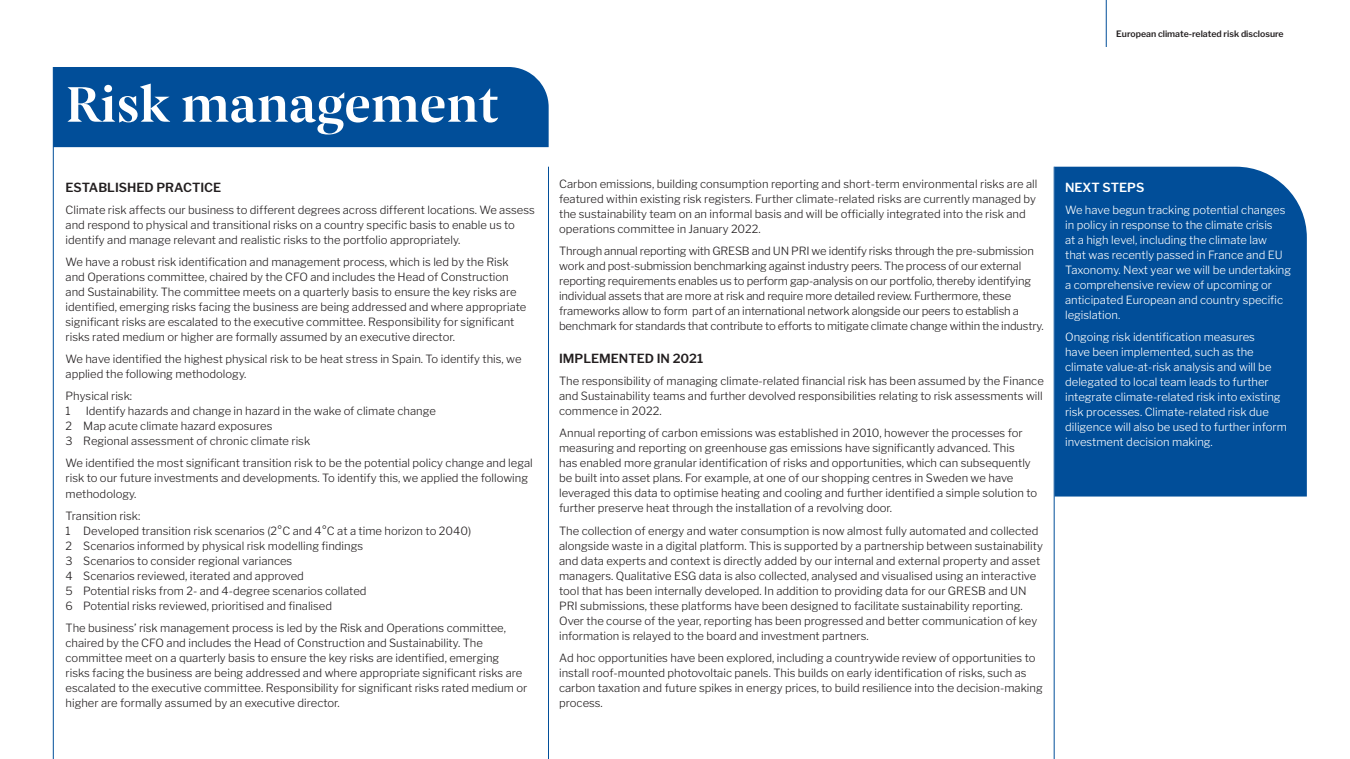
<style>
.page{position:relative;width:1350px;height:759px;background:#fff}
.page>*{position:absolute;margin:0;border:0;box-sizing:border-box;transform-origin:0 0}
.t1{font:55px "Grosvenor Headline";color:#fff}
.t2{font:600 12.5px "Libre Franklin";color:#231f20}
.t3{font:600 12.5px "Libre Franklin";color:#fff}
.t4{font:300 11.25px/15px "Libre Franklin";color:#231f20}
.t5{font:300 11.25px/15px "Libre Franklin";color:#fff}
.t6{font:600 8.75px "Libre Franklin";color:#231f20}
</style>
<div class="page">
<div style="left:1055px;top:167px;width:252px;height:329px;background:#014e99"></div>
<div style="left:54px;top:67px;width:495px;height:80px;background:#014e99"></div>
<hr style="left:548px;top:167px;width:1px;height:591px;background:#014e99">
<hr style="left:53px;top:67px;width:1px;height:691px;background:#014e99">
<hr style="left:1054px;top:167px;width:1px;height:591px;background:#014e99">
<hr style="left:1106px;top:0;width:1px;height:47px;background:#014e99">
<h1 class="t1" style="left:66px;top:64px;width:435px">Risk management</h1>
<p class="t2" style="left:66px;top:180px;width:157px">ESTABLISHED PRACTICE</p>
<p class="t4" style="left:66px;top:202px;width:471px">Climate risk affects our business to different degrees across different locations. We assess and respond to physical and transitional risks on a country specific basis to enable us to identify and manage relevant and realistic risks to the portfolio appropriately.</p>
<p class="t4" style="left:66px;top:254px;width:462px">We have a robust risk identification and management process, which is led by the Risk and Operations committee, chaired by the CFO and includes the Head of Construction and Sustainability. The committee meets on a quarterly basis to ensure the key risks are identified, emerging risks facing the business are being addressed and where appropriate significant risks are escalated to the executive committee. Responsibility for significant risks rated medium or higher are formally assumed by an executive director.</p>
<p class="t4" style="left:66px;top:351px;width:458px">We have identified the highest physical risk to be heat stress in Spain. To identify this, we applied the following methodology.</p>
<p class="t4" style="left:66px;top:388px;width:68px">Physical risk:<br>1</p>
<p class="t4" style="left:66px;top:403px;width:372px;text-indent:20px">Identify hazards and change in hazard in the wake of climate change<br>2 Map acute climate hazard exposures<br>3 Regional assessment of chronic climate risk</p>
<p class="t4" style="left:66px;top:455px;width:469px">We identified the most significant transition risk to be the potential policy change and legal risk to our future investments and developments. To identify this, we applied the following methodology.</p>
<p class="t4" style="left:66px;top:508px;width:407px">Transition risk:<br>1 Developed transition risk scenarios (2°C and 4°C at a time horizon to 2040)<br>2 Scenarios informed by physical risk modelling findings<br>3 Scenarios to consider regional variances<br>4 Scenarios reviewed, iterated and approved<br>5 Potential risks from 2- and 4-degree scenarios collated<br>6 Potential risks reviewed, prioritised and finalised</p>
<p class="t4" style="left:66px;top:620px;width:463px">The business’ risk management process is led by the Risk and Operations committee, chaired by the CFO and includes the Head of Construction and Sustainability. The committee meet on a quarterly basis to ensure the key risks are identified, emerging<br>risks facing the business are being addressed and where appropriate significant risks are escalated to the executive committee. Responsibility for significant risks rated medium or higher are formally assumed by an executive director.</p>
<p class="t6" style="left:1116px;top:29px;width:169px">European climate-related risk disclosure</p>
<p class="t4" style="left:559px;top:176px;width:480px">Carbon emissions, building consumption reporting and short-term environmental risks are all featured within existing risk registers. Further climate-related risks are currently managed by the sustainability team on an informal basis and will be officially integrated into the risk and operations committee in January 2022.</p>
<p class="t4" style="left:559px;top:244px;width:486px">Through annual reporting with GRESB and UN PRI we identify risks through the pre-submission work and post-submission benchmarking against industry peers. The process of our external reporting requirements enables us to perform gap-analysis on our portfolio, thereby identifying individual assets that are more at risk and require more detailed review. Furthermore, these frameworks allow to form part of an international network alongside our peers to establish a benchmark for standards that contribute to efforts to mitigate climate change within the industry.</p>
<p class="t2" style="left:559px;top:351px;width:146px">IMPLEMENTED IN 2021</p>
<p class="t4" style="left:559px;top:373px;width:486px;text-align:justify">The responsibility of managing climate-related financial risk has been assumed by the Finance and Sustainability teams and further devolved responsibilities relating to risk assessments will commence in 2022.</p>
<p class="t4" style="left:559px;top:425px;width:480px">Annual reporting of carbon emissions was established in 2010, however the processes for measuring and reporting on greenhouse gas emissions have significantly advanced. This<br>has enabled more granular identification of risks and opportunities, which can subsequently be built into asset plans. For example, at one of our shopping centres in Sweden we have leveraged this data to optimise heating and cooling and further identified a simple solution to further preserve heat through the installation of a revolving door.</p>
<p class="t4" style="left:559px;top:522px;width:485px">The collection of energy and water consumption is now almost fully automated and collected alongside waste in a digital platform. This is supported by a partnership between sustainability and data experts and context is directly added by our internal and external property and asset managers. Qualitative ESG data is also collected, analysed and visualised using an interactive tool that has been internally developed. In addition to providing data for our GRESB and UN PRI submissions, these platforms have been designed to facilitate sustainability reporting.<br>Over the course of the year, reporting has been progressed and better communication of key information is relayed to the board and investment partners.</p>
<p class="t4" style="left:559px;top:650px;width:485px">Ad hoc opportunities have been explored, including a countrywide review of opportunities to install roof-mounted photovoltaic panels. This builds on early identification of risks, such as carbon taxation and future spikes in energy prices, to build resilience into the decision-making process.</p>
<p class="t3" style="left:1065px;top:180px;width:81px">NEXT STEPS</p>
<p class="t5" style="left:1065px;top:202px;width:228px">We have begun tracking potential changes in policy in response to the climate crisis<br>at a high level, including the climate law<br>that was recently passed in France and EU Taxonomy. Next year we will be undertaking a comprehensive review of upcoming or anticipated European and country specific legislation.</p>
<p class="t5" style="left:1065px;top:329px;width:223px">Ongoing risk identification measures<br>have been implemented, such as the climate value-at-risk analysis and will be delegated to local team leads to further integrate climate-related risk into existing risk processes. Climate-related risk due diligence will also be used to further inform investment decision making.</p>
</div>
